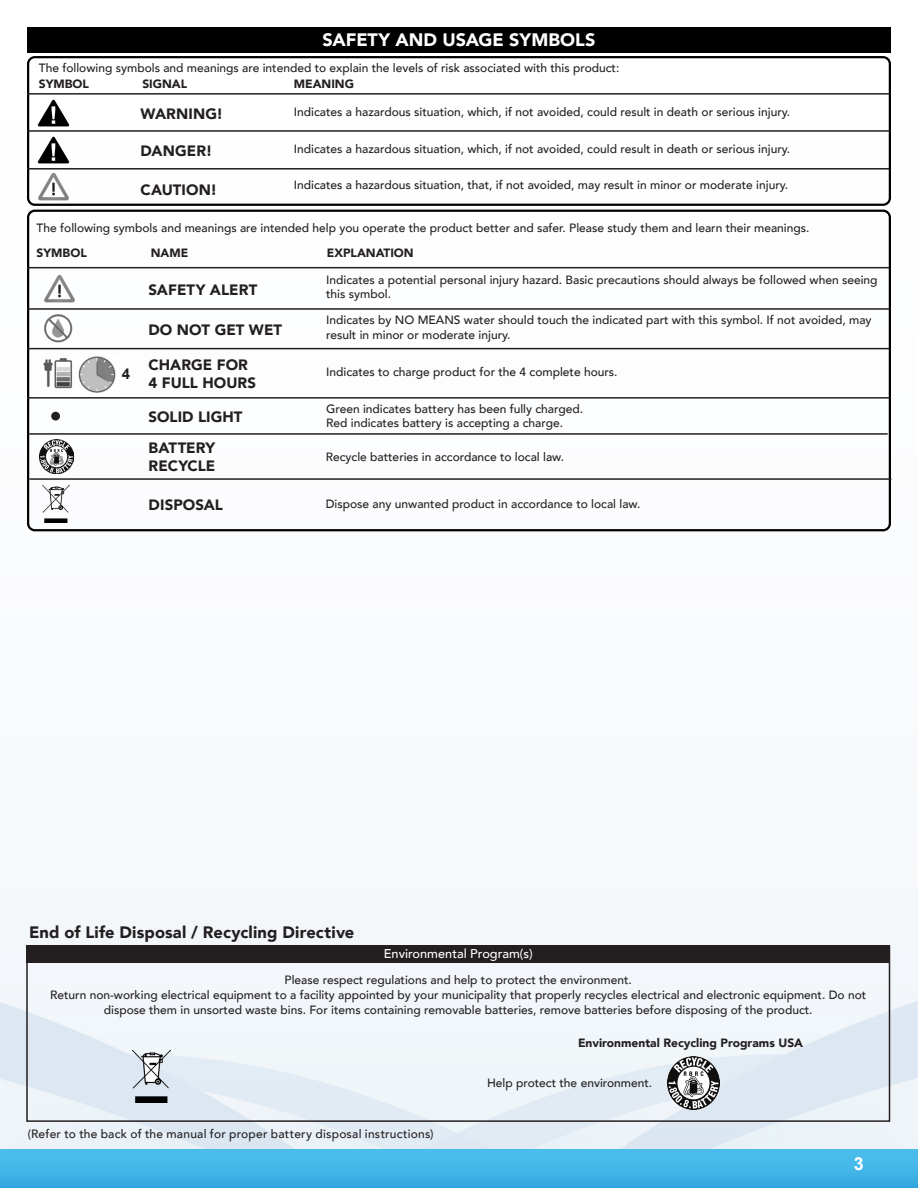
<style>
.page{position:relative;width:918px;height:1188px;background:#fff}
.page>*{position:absolute;margin:0;border:0;box-sizing:border-box;transform-origin:0 0}
.t1{font:900 18px "Avenir";color:#fff}
.t2{font:700 18px "Arial";color:#fff}
.t3{font:900 16.5px "Avenir";letter-spacing:.01em;color:#231f20}
.t4{font:900 15px "Avenir";letter-spacing:.005em;color:#231f20}
.t5{font:700 15px "Arial";color:#231f20}
.t6{font:500 12.75px "Avenir";color:#fff}
.t7{font:500 12px/14.4px "Avenir";color:#231f20}
.t8{font:900 12px "Avenir";color:#231f20}
.t9{font:500 12px "Avenir";letter-spacing:.02em;color:#231f20}
</style>
<div class="page">
<img style="left:0;top:59px;width:918px;height:1090px">
<div style="left:0;top:1149px;width:918px;height:39px;background:linear-gradient(to bottom,#4ec1ef,#35a9e0)"></div>
<div style="left:27px;top:27px;width:864px;height:26px;background:#000"></div>
<div style="left:27px;top:56px;width:864px;height:150px;border:2px solid #000;border-radius:7px"></div>
<hr style="left:27px;top:93px;width:862px;height:2px;background:#231f20">
<img style="left:37px;top:170px;width:33px;height:36px">
<hr style="left:27px;top:168px;width:862px;height:2px;background:#231f20">
<div style="left:27px;top:210px;width:864px;height:321px;border:2px solid #000;border-radius:7px"></div>
<hr style="left:27px;top:267px;width:862px;height:1px;background:#231f20">
<hr style="left:27px;top:308px;width:862px;height:2px;background:#231f20">
<hr style="left:27px;top:348px;width:862px;height:1px;background:#231f20">
<hr style="left:27px;top:397px;width:862px;height:2px;background:#231f20">
<img style="left:43px;top:271px;width:33px;height:36px">
<img style="left:43px;top:313px;width:31px;height:31px">
<img style="left:75px;top:355px;width:43px;height:39px">
<hr style="left:27px;top:130px;width:862px;height:2px;background:#231f20">
<img style="left:41px;top:357px;width:31px;height:32px">
<div style="left:51px;top:412px;width:9px;height:9px;background:#231f20;border-radius:50%"></div>
<img style="left:39px;top:439px;width:35px;height:35px">
<img style="left:42px;top:485px;width:27px;height:38px">
<hr style="left:29px;top:433px;width:859px;height:2px;background:#231f20">
<hr style="left:29px;top:478px;width:862px;height:2px;background:#231f20">
<div style="left:26px;top:946px;width:864px;height:176px;border:2px solid #231f20"></div>
<div style="left:26px;top:946px;width:864px;height:17px;background:#231f20"></div>
<img style="left:667px;top:1057px;width:53px;height:52px">
<img style="left:133px;top:1050px;width:37px;height:52px">
<img style="left:38px;top:97px;width:31px;height:31px">
<img style="left:38px;top:134px;width:31px;height:32px">
<p class="t1" style="left:323px;top:24px;width:274px">SAFETY AND USAGE SYMBOLS</p>
<p class="t7" style="left:39px;top:60px;width:582px">The following symbols and meanings are intended to explain the levels of risk associated with this product:</p>
<p class="t8" style="left:39px;top:74px;width:52px">SYMBOL</p>
<p class="t8" style="left:142px;top:74px;width:46px">SIGNAL</p>
<p class="t8" style="left:294px;top:74px;width:62px">MEANING</p>
<p class="t4" style="left:141px;top:101px;width:84px">WARNING!</p>
<p class="t4" style="left:141px;top:138px;width:73px">DANGER!</p>
<p class="t4" style="left:141px;top:177px;width:78px">CAUTION!</p>
<p class="t7" style="left:294px;top:104px;width:498px">Indicates a hazardous situation, which, if not avoided, could result in death or serious injury.</p>
<p class="t7" style="left:294px;top:141px;width:498px">Indicates a hazardous situation, which, if not avoided, could result in death or serious injury.</p>
<p class="t7" style="left:294px;top:177px;width:496px">Indicates a hazardous situation, that, if not avoided, may result in minor or moderate injury.</p>
<p class="t7" style="left:37px;top:220px;width:774px">The following symbols and meanings are intended help you operate the product better and safer. Please study them and learn their meanings.</p>
<p class="t7" style="left:326px;top:272px;width:553px">Indicates a potential personal injury hazard. Basic precautions should always be followed when seeing this symbol.</p>
<p class="t7" style="left:326px;top:312px;width:547px">Indicates by NO MEANS water should touch the indicated part with this symbol. If not avoided, may result in minor or moderate injury.</p>
<p class="t7" style="left:326px;top:364px;width:293px">Indicates to charge product for the 4 complete hours.</p>
<p class="t7" style="left:326px;top:401px;width:258px">Green indicates battery has been fully charged.</p>
<p class="t7" style="left:326px;top:415px;width:238px">Red indicates battery is accepting a charge.</p>
<p class="t8" style="left:37px;top:242px;width:52px">SYMBOL</p>
<p class="t8" style="left:151px;top:242px;width:39px">NAME</p>
<p class="t8" style="left:327px;top:242px;width:88px">EXPLANATION</p>
<p class="t4" style="left:148px;top:277px;width:110px">SAFETY ALERT</p>
<p class="t4" style="left:148px;top:317px;width:135px">DO NOT GET WET</p>
<p class="t4" style="left:148px;top:352px;width:101px">CHARGE FOR</p>
<p class="t4" style="left:148px;top:370px;width:109px">4 FULL HOURS</p>
<p class="t4" style="left:148px;top:404px;width:96px">SOLID LIGHT</p>
<p class="t7" style="left:326px;top:449px;width:240px">Recycle batteries in accordance to local law.</p>
<p class="t7" style="left:326px;top:496px;width:316px">Dispose any unwanted product in accordance to local law.</p>
<p class="t5" style="left:122px;top:363px;width:10px">4</p>
<p class="t4" style="left:149px;top:435px;width:68px">BATTERY</p>
<p class="t4" style="left:149px;top:453px;width:68px">RECYCLE</p>
<p class="t4" style="left:149px;top:491px;width:76px">DISPOSAL</p>
<p class="t3" style="left:29px;top:918px;width:327px">End of Life Disposal / Recycling Directive</p>
<p class="t6" style="left:384px;top:943px;width:150px">Environmental Program(s)</p>
<p class="t7" style="left:285px;top:972px;width:349px">Please respect regulations and help to protect the environment.</p>
<p class="t7" style="left:50px;top:986px;width:818px;line-height:15px;text-align:center">Return non-working electrical equipment to a facility appointed by your municipality that properly recycles electrical and electronic equipment. Do not dispose them in unsorted waste bins. For items containing removable batteries, remove batteries before disposing of the product.</p>
<p class="t8" style="left:578px;top:1033px;width:227px">Environmental Recycling Programs USA</p>
<p class="t9" style="left:28px;top:1123px;width:407px">(Refer to the back of the manual for proper battery disposal instructions)</p>
<p class="t7" style="left:487px;top:1075px;width:167px">Help protect the environment.</p>
<h1 class="t2" style="left:854px;top:1151px;width:12px">3</h1>
</div>
